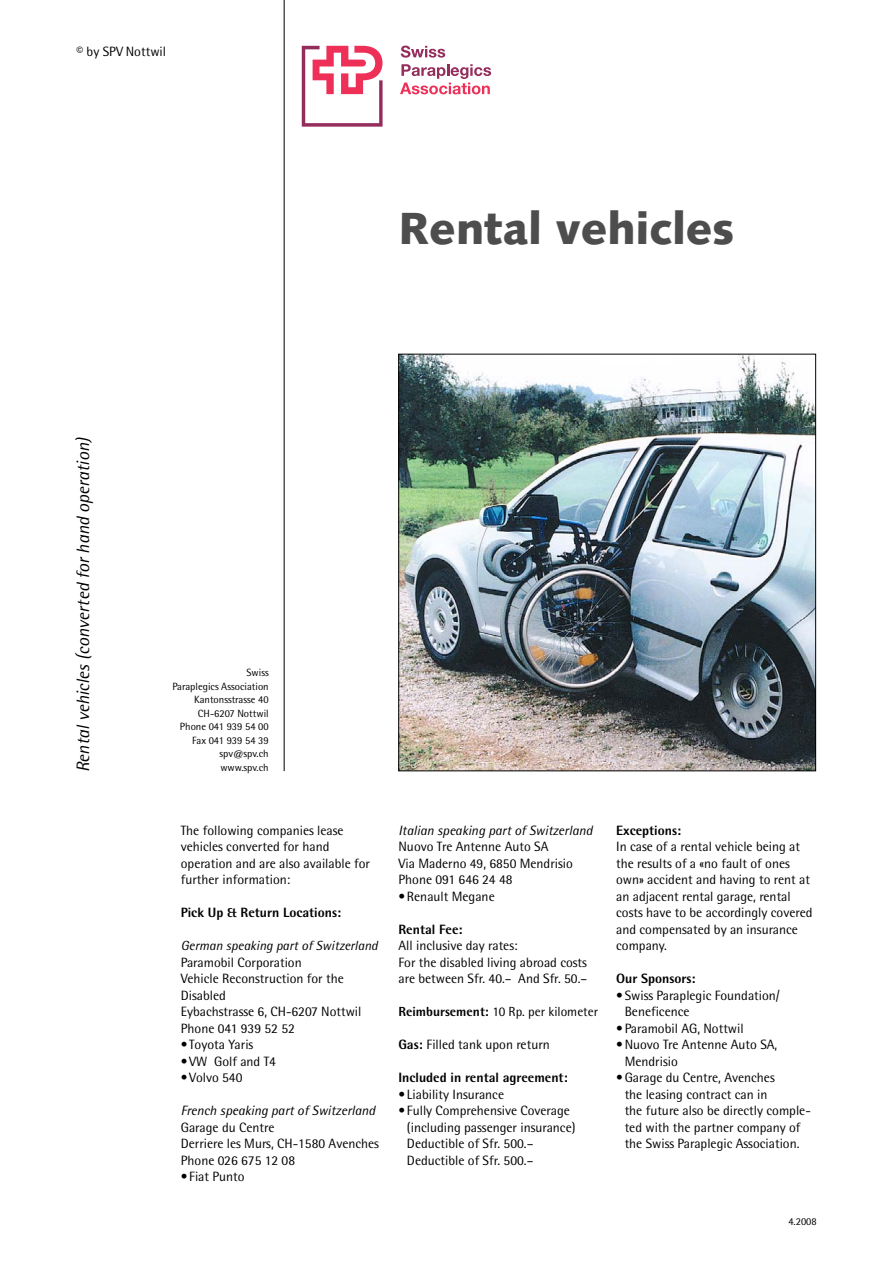
<style>
.page{position:relative;width:893px;height:1263px;background:#fff}
.page>*{position:absolute;margin:0;border:0;box-sizing:border-box;transform-origin:0 0}
.t1{font:900 45px "Syntax";color:#4d4d4d}
.t2{font:italic 18px "Rotis Semi Sans";color:#000}
.t3{font:13.5px/16.5px "Rotis Semi Sans";color:#000}
.t4{font:800 13.5px "Rotis Semi Sans";color:#000}
.t5{font:italic 13.5px "Rotis Semi Sans";color:#000}
.t6{font:italic 13.2px "Rotis Semi Sans";color:#000}
.t7{font:13.2px "Rotis Semi Sans";color:#000}
.t8{font:10.5px/13.5px "Rotis Semi Sans";color:#000;text-align:right}
.s1{font-weight:800}
</style>
<div class="page">
<img style="left:400px;top:356px;width:413px;height:413px">
<hr style="left:284px;top:0;width:1px;height:771px;background:#000">
<svg style="left:302px;top:46px;width:80px;height:81px"></svg>
<svg style="left:401px;top:46px;width:44px;height:12px"></svg>
<svg style="left:400px;top:64px;width:91px;height:30px"></svg>
<p class="t3" style="left:77px;top:45px;width:91px">© by SPV Nottwil</p>
<h1 class="t1" style="left:398px;top:210px;width:337px">Rental vehicles</h1>
<h2 class="t2" style="left:77px;top:772px;width:336px;rotate:-90deg">Rental vehicles (converted for hand operation)</h2>
<p class="t8" style="left:172px;top:667px;width:98px">Swiss<br>Paraplegics Association<br>Kantonsstrasse 40<br>CH-6207 Nottwil<br>Phone 041 939 54 00<br>Fax 041 939 54 39 spv@spv.ch www.spv.ch</p>
<p class="t3" style="left:181px;top:823px;width:191px">The following companies lease vehicles converted for hand operation and are also available for further information:</p>
<p class="t4" style="left:181px;top:908px;width:162px">Pick Up &amp; Return Locations:</p>
<p class="t6" style="left:181px;top:941px;width:198px">German speaking part of Switzerland</p>
<p class="t3" style="left:181px;top:955px;width:182px">Paramobil Corporation<br>Vehicle Reconstruction for the<br>Disabled<br>Eybachstrasse 6, CH-6207 Nottwil<br>Phone 041 939 52 52</p>
<p class="t3" style="left:181px;top:1038px;width:74px">• Toyota Yaris</p>
<p class="t3" style="left:181px;top:1054px;width:97px">• VW Golf and T4</p>
<p class="t3" style="left:181px;top:1071px;width:63px">• Volvo 540</p>
<p class="t5" style="left:181px;top:1106px;width:196px">French speaking part of Switzerland</p>
<p class="t3" style="left:181px;top:1120px;width:200px">Garage du Centre<br>Derriere les Murs, CH-1580 Avenches<br>Phone 026 675 12 08</p>
<p class="t3" style="left:181px;top:1170px;width:65px">• Fiat Punto</p>
<p class="t5" style="left:398px;top:826px;width:195px">Italian speaking part of Switzerland</p>
<p class="t3" style="left:398px;top:840px;width:176px">Nuovo Tre Antenne Auto SA<br>Via Maderno 49, 6850 Mendrisio<br>Phone 091 646 24 48</p>
<p class="t3" style="left:398px;top:889px;width:98px">• Renault Megane</p>
<p class="t4" style="left:398px;top:925px;width:66px">Rental Fee:</p>
<p class="t3" style="left:398px;top:939px;width:190px">All inclusive day rates:<br>For the disabled living abroad costs are between Sfr. 40.– And Sfr. 50.–</p>
<p class="t7" style="left:398px;top:1007px;width:201px"><span class="s1">Reimbursement:</span> 10 Rp. per kilometer</p>
<p class="t3" style="left:398px;top:1038px;width:153px"><span class="s1">Gas:</span> Filled tank upon return</p>
<p class="t4" style="left:398px;top:1073px;width:171px">Included in rental agreement:</p>
<p class="t3" style="left:398px;top:1087px;width:107px">• Liability Insurance</p>
<p class="t3" style="left:407px;top:1104px;width:170px;text-indent:-9px">• Fully Comprehensive Coverage (including passenger insurance)<br>Deductible of Sfr. 500.–<br>Deductible of Sfr. 500.–</p>
<p class="t4" style="left:616px;top:826px;width:66px">Exceptions:</p>
<p class="t3" style="left:616px;top:840px;width:198px">In case of a rental vehicle being at the results of a «no fault of ones own» accident and having to rent at an adjacent rental garage, rental costs have to be accordingly covered and compensated by an insurance company.</p>
<p class="t4" style="left:616px;top:974px;width:81px">Our Sponsors:</p>
<p class="t3" style="left:624px;top:988px;width:157px;text-indent:-9px">• Swiss Paraplegic Foundation/<br>Beneficence</p>
<p class="t3" style="left:616px;top:1021px;width:129px">• Paramobil AG, Nottwil</p>
<p class="t3" style="left:624px;top:1038px;width:154px;text-indent:-9px">• Nuovo Tre Antenne Auto SA,<br>Mendrisio</p>
<p class="t3" style="left:624px;top:1071px;width:188px;text-indent:-9px">• Garage du Centre, Avenches<br>the leasing contract can in<br>the future also be directly comple&shy;ted with the partner company of the Swiss Paraplegic Association.</p>
<p class="t8" style="left:788px;top:1216px;width:30px">4.2008</p>
</div>
